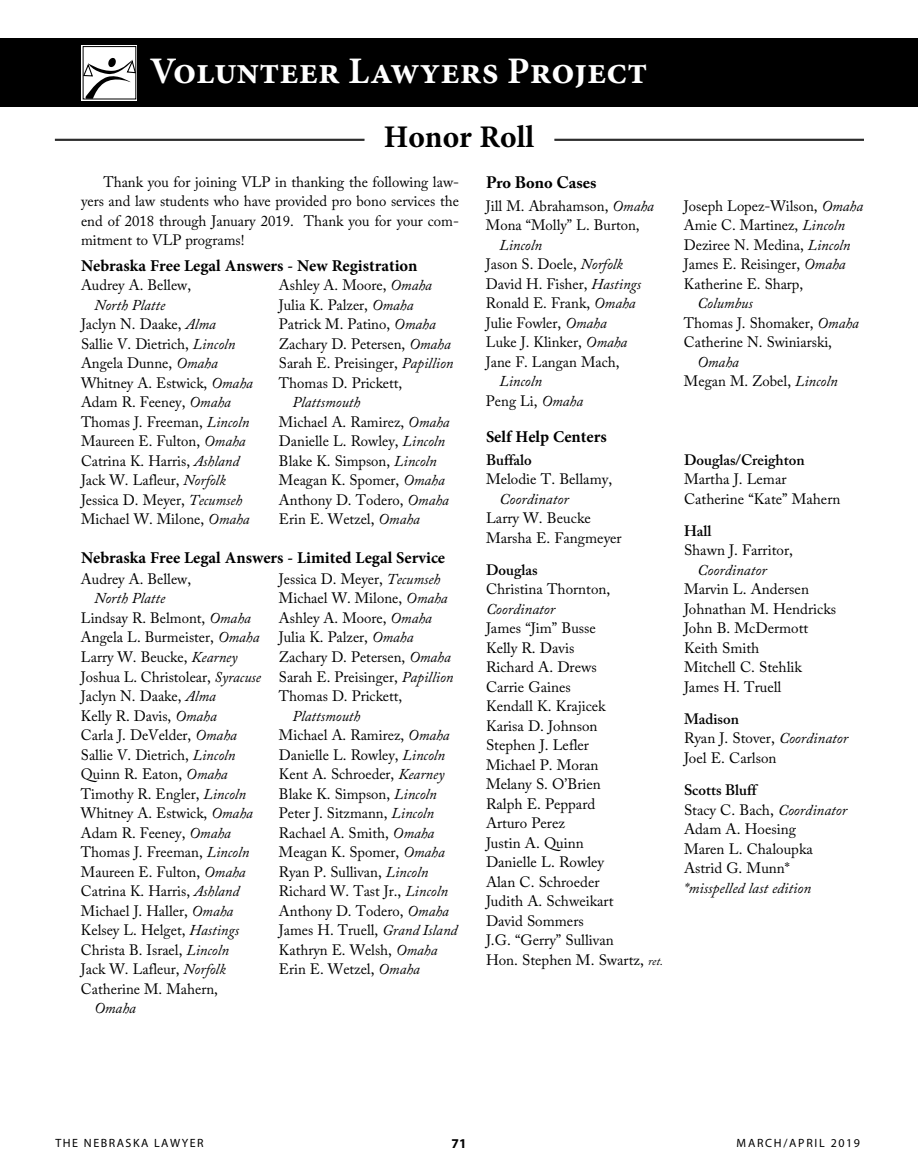
<style>
.page{position:relative;width:918px;height:1175px;background:#fff}
.page>*{position:absolute;margin:0;border:0;box-sizing:border-box;transform-origin:0 0}
.t1{font:700 37.5px "Minion Pro";color:#fff}
.t2{font:700 31.5px "Minion Pro";color:#000}
.t3{font:700 16.5px "Minion Pro";color:#000}
.t4{font:700 16.5px "Adobe Caslon Pro";color:#000}
.t5{font:15px/19.5px "Adobe Caslon Pro";color:#000}
.t6{font:italic 15px/19.5px "Adobe Caslon Pro";color:#000}
.t7{font:600 15px "Adobe Caslon Pro";color:#000}
.t8{font:700 13.5px "Myriad Pro";color:#000}
.t9{font:12px "Myriad Pro";letter-spacing:.125em;color:#000}
.t10{font:12px "Myriad Pro";letter-spacing:.145em;color:#000}
.s1{font-style:italic}
.s2{font-style:normal}
.s3{font-style:italic;font-size:12px}
.s4{font-weight:600}
</style>
<div class="page">
<div style="left:0;top:38px;width:918px;height:69px;background:#000"></div>
<div style="left:82px;top:45px;width:55px;height:55px;background:#fff"></div>
<svg style="left:82px;top:57px;width:55px;height:42px"></svg>
<div style="left:83px;top:46px;width:53px;height:53px;border:1px solid #000"></div>
<hr style="left:55px;top:140px;width:309px;height:1px;background:#000">
<hr style="left:55px;top:139px;width:309px;height:1px;background:#000">
<hr style="left:554px;top:140px;width:310px;height:1px;background:#000">
<hr style="left:554px;top:139px;width:310px;height:1px;background:#000">
<h1 class="t1" style="left:150px;top:44px;width:499px">Volunteer Lawyers Project</h1>
<h2 class="t2" style="left:384px;top:115px;width:152px">Honor Roll</h2>
<p class="t5" style="left:81px;top:172px;width:380px;text-align:justify;text-indent:22px">Thank you for joining VLP in thanking the following law&shy;yers and law students who have provided pro bono services the end of 2018 through January 2019. Thank you for your com&shy;mitment to VLP programs!</p>
<p class="t3" style="left:81px;top:254px;width:338px">Nebraska Free Legal Answers - New Registration</p>
<p class="t5" style="left:81px;top:275px;width:112px">Audrey A. Bellew,</p>
<p class="t5" style="left:81px;top:295px;width:173px;text-indent:13px"><span class="s1">North Platte<br></span>Jaclyn N. Daake, <span class="s1">Alma<br></span>Sallie V. Dietrich, <span class="s1">Lincoln<br></span>Angela Dunne, <span class="s1">Omaha<br></span>Whitney A. Estwick, <span class="s1">Omaha<br></span>Adam R. Feeney, <span class="s1">Omaha<br></span>Thomas J. Freeman, <span class="s1">Lincoln<br></span>Maureen E. Fulton, <span class="s1">Omaha<br></span>Catrina K. Harris, <span class="s1">Ashland<br></span>Jack W. Lafleur, <span class="s1">Norfolk<br></span>Jessica D. Meyer, <span class="s1">Tecumseh<br></span>Michael W. Milone, <span class="s1">Omaha</span></p>
<p class="t5" style="left:279px;top:275px;width:176px">Ashley A. Moore, <span class="s1">Omaha<br></span>Julia K. Palzer, <span class="s1">Omaha<br></span>Patrick M. Patino, <span class="s1">Omaha<br></span>Zachary D. Petersen, <span class="s1">Omaha<br></span>Sarah E. Preisinger, <span class="s1">Papillion<br></span>Thomas D. Prickett,</p>
<p class="t5" style="left:279px;top:392px;width:172px;text-indent:13px"><span class="s1">Plattsmouth<br></span>Michael A. Ramirez, <span class="s1">Omaha<br></span>Danielle L. Rowley, <span class="s1">Lincoln<br></span>Blake K. Simpson, <span class="s1">Lincoln<br></span>Meagan K. Spomer, <span class="s1">Omaha<br></span>Anthony D. Todero, <span class="s1">Omaha<br></span>Erin E. Wetzel, <span class="s1">Omaha</span></p>
<p class="t3" style="left:81px;top:546px;width:366px">Nebraska Free Legal Answers - Limited Legal Service</p>
<p class="t5" style="left:81px;top:569px;width:112px">Audrey A. Bellew,</p>
<p class="t5" style="left:81px;top:588px;width:181px;text-indent:13px"><span class="s1">North Platte<br></span>Lindsay R. Belmont, <span class="s1">Omaha<br></span>Angela L. Burmeister, <span class="s1">Omaha<br></span>Larry W. Beucke, <span class="s1">Kearney<br></span>Joshua L. Christolear, <span class="s1">Syracuse<br></span>Jaclyn N. Daake, <span class="s1">Alma<br></span>Kelly R. Davis, <span class="s1">Omaha<br></span>Carla J. DeVelder, <span class="s1">Omaha<br></span>Sallie V. Dietrich, <span class="s1">Lincoln<br></span>Quinn R. Eaton, <span class="s1">Omaha<br></span>Timothy R. Engler, <span class="s1">Lincoln<br></span>Whitney A. Estwick, <span class="s1">Omaha<br></span>Adam R. Feeney, <span class="s1">Omaha<br></span>Thomas J. Freeman, <span class="s1">Lincoln<br></span>Maureen E. Fulton, <span class="s1">Omaha<br></span>Catrina K. Harris, <span class="s1">Ashland<br></span>Michael J. Haller, <span class="s1">Omaha<br></span>Kelsey L. Helget, <span class="s1">Hastings<br></span>Christa B. Israel, <span class="s1">Lincoln<br></span>Jack W. Lafleur, <span class="s1">Norfolk<br></span>Catherine M. Mahern,</p>
<p class="t6" style="left:94px;top:998px;width:43px">Omaha</p>
<p class="t5" style="left:279px;top:569px;width:176px">Jessica D. Meyer, <span class="s1">Tecumseh<br></span>Michael W. Milone, <span class="s1">Omaha<br></span>Ashley A. Moore, <span class="s1">Omaha<br></span>Julia K. Palzer, <span class="s1">Omaha<br></span>Zachary D. Petersen, <span class="s1">Omaha<br></span>Sarah E. Preisinger, <span class="s1">Papillion<br></span>Thomas D. Prickett,</p>
<p class="t5" style="left:279px;top:705px;width:180px;text-indent:13px"><span class="s1">Plattsmouth<br></span>Michael A. Ramirez, <span class="s1">Omaha<br></span>Danielle L. Rowley, <span class="s1">Lincoln<br></span>Kent A. Schroeder, <span class="s1">Kearney<br></span>Blake K. Simpson, <span class="s1">Lincoln<br></span>Peter J. Sitzmann, <span class="s1">Lincoln<br></span>Rachael A. Smith, <span class="s1">Omaha<br></span>Meagan K. Spomer, <span class="s1">Omaha<br></span>Ryan P. Sullivan, <span class="s1">Lincoln<br></span>Richard W. Tast Jr., <span class="s1">Lincoln<br></span>Anthony D. Todero, <span class="s1">Omaha<br></span>James H. Truell, <span class="s1">Grand Island<br></span>Kathryn E. Welsh, <span class="s1">Omaha<br></span>Erin E. Wetzel, <span class="s1">Omaha</span></p>
<p class="t4" style="left:486px;top:172px;width:112px">Pro Bono Cases</p>
<p class="t5" style="left:486px;top:196px;width:169px">Jill M. Abrahamson, <span class="s1">Omaha<br></span>Mona “Molly” L. Burton,</p>
<p class="t5" style="left:486px;top:235px;width:157px;text-indent:13px"><span class="s1">Lincoln<br></span>Jason S. Doele, <span class="s1">Norfolk<br></span>David H. Fisher, <span class="s1">Hastings<br></span>Ronald E. Frank, <span class="s1">Omaha<br></span>Julie Fowler, <span class="s1">Omaha<br></span>Luke J. Klinker, <span class="s1">Omaha<br></span>Jane F. Langan Mach,</p>
<p class="t6" style="left:486px;top:371px;width:99px;text-indent:13px">Lincoln<br><span class="s2">Peng Li,</span> Omaha</p>
<p class="t3" style="left:486px;top:424px;width:122px">Self Help Centers</p>
<p class="t7" style="left:486px;top:450px;width:47px">Buffalo</p>
<p class="t5" style="left:486px;top:469px;width:128px">Melodie T. Bellamy,</p>
<p class="t6" style="left:500px;top:489px;width:71px">Coordinator</p>
<p class="t5" style="left:486px;top:508px;width:137px">Larry W. Beucke<br>Marsha E. Fangmeyer</p>
<p class="t7" style="left:486px;top:561px;width:53px">Douglas</p>
<p class="t5" style="left:486px;top:579px;width:126px">Christina Thornton,</p>
<p class="t6" style="left:486px;top:599px;width:71px">Coordinator</p>
<p class="t5" style="left:486px;top:618px;width:179px">James “Jim” Busse<br>Kelly R. Davis<br>Richard A. Drews<br>Carrie Gaines<br>Kendall K. Krajicek<br>Karisa D. Johnson<br>Stephen J. Lefler<br>Michael P. Moran<br>Melany S. O’Brien<br>Ralph E. Peppard<br>Arturo Perez<br>Justin A. Quinn<br>Danielle L. Rowley<br>Alan C. Schroeder<br>Judith A. Schweikart<br>David Sommers<br>J.G. “Gerry” Sullivan<br>Hon. Stephen M. Swartz, <span class="s3">ret.</span></p>
<p class="t5" style="left:684px;top:196px;width:181px">Joseph Lopez-Wilson, <span class="s1">Omaha<br></span>Amie C. Martinez, <span class="s1">Lincoln<br></span>Deziree N. Medina, <span class="s1">Lincoln<br></span>James E. Reisinger, <span class="s1">Omaha<br></span>Katherine E. Sharp,</p>
<p class="t5" style="left:684px;top:293px;width:176px;text-indent:13px"><span class="s1">Columbus<br></span>Thomas J. Shomaker, <span class="s1">Omaha<br></span>Catherine N. Swiniarski,</p>
<p class="t5" style="left:684px;top:352px;width:155px;text-indent:13px"><span class="s1">Omaha<br></span>Megan M. Zobel, <span class="s1">Lincoln</span></p>
<p class="t7" style="left:684px;top:450px;width:122px">Douglas/Creighton</p>
<p class="t5" style="left:684px;top:469px;width:158px">Martha J. Lemar<br>Catherine “Kate” Mahern</p>
<p class="t7" style="left:684px;top:522px;width:29px">Hall</p>
<p class="t5" style="left:684px;top:540px;width:110px">Shawn J. Farritor,</p>
<p class="t6" style="left:698px;top:560px;width:71px">Coordinator</p>
<p class="t5" style="left:684px;top:579px;width:154px">Marvin L. Andersen<br>Johnathan M. Hendricks<br>John B. McDermott<br>Keith Smith<br>Mitchell C. Stehlik<br>James H. Truell</p>
<p class="t5" style="left:684px;top:709px;width:166px"><span class="s4">Madison<br></span>Ryan J. Stover, <span class="s1">Coordinator<br></span>Joel E. Carlson</p>
<p class="t5" style="left:684px;top:780px;width:165px"><span class="s4">Scotts Bluff<br></span>Stacy C. Bach, <span class="s1">Coordinator<br></span>Adam A. Hoesing<br>Maren L. Chaloupka<br>Astrid G. Munn*</p>
<p class="t6" style="left:684px;top:877px;width:129px">*misspelled last edition</p>
<p class="t9" style="left:56px;top:1135px;width:150px">THE NEBRASKA LAWYER</p>
<p class="t8" style="left:452px;top:1134px;width:16px">71</p>
<p class="t10" style="left:737px;top:1135px;width:125px">MARCH/APRIL 2019</p>
</div>
